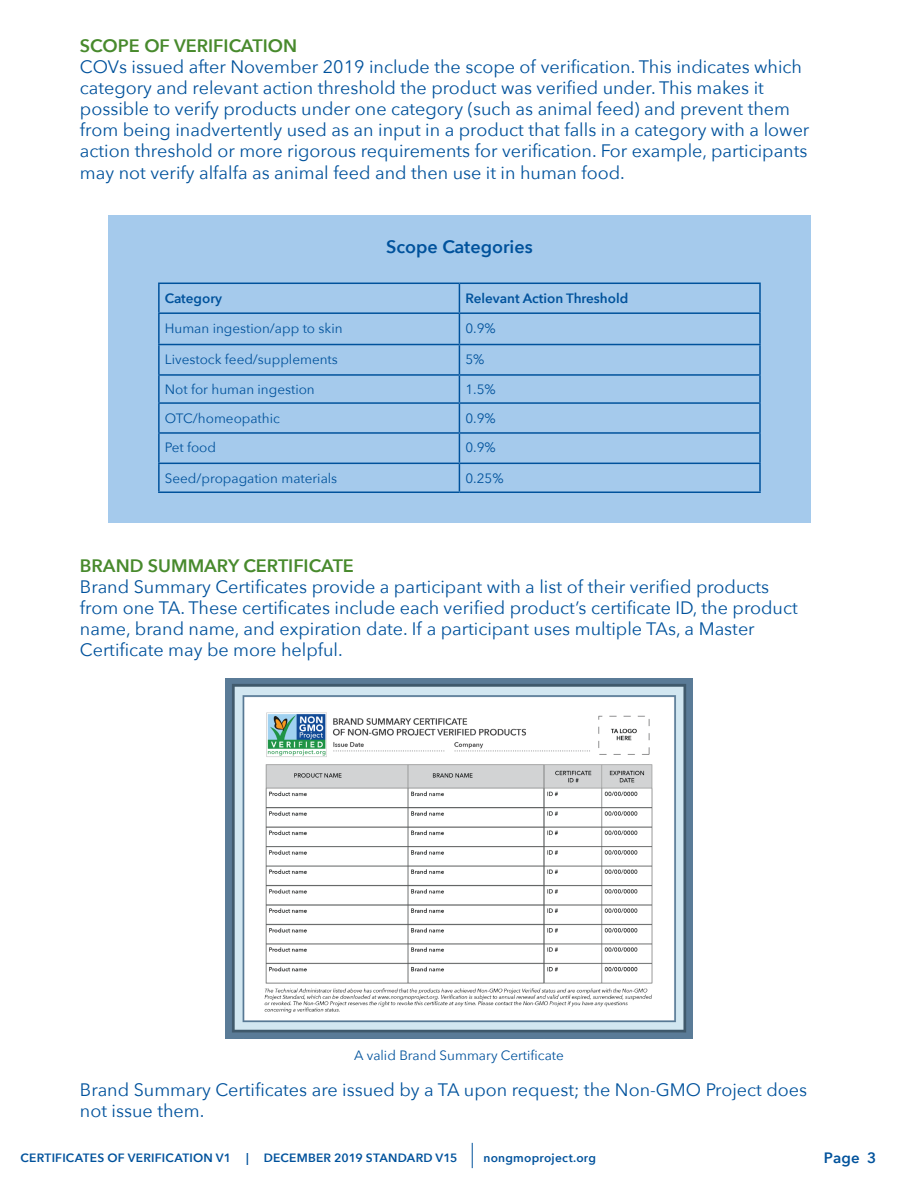
<style>
.page{position:relative;width:918px;height:1188px;background:#fff}
.page>*{position:absolute;margin:0;border:0;box-sizing:border-box;transform-origin:0 0}
.t1{font:18px/21.1px "Avenir Next";color:#00529c}
.t2{font:600 18px "Avenir Next";color:#488a2d}
.t3{font:600 18px "Avenir Next";color:#00529c}
.t4{font:600 15px "Avenir Next";color:#00529c}
.t5{font:13.5px "Avenir Next";color:#00529c}
.t6{font:600 13.5px "Avenir Next";color:#00529c}
.t7{font:600 12px "Avenir Next";letter-spacing:.02em;color:#00529c}
</style>
<div class="page">
<div style="left:108px;top:215px;width:702px;height:308px;background:#a5caec"></div>
<hr style="left:158px;top:283px;width:301px;height:1px;background:#00529c">
<hr style="left:158px;top:284px;width:2px;height:28px;background:#00529c">
<hr style="left:459px;top:283px;width:302px;height:1px;background:#00529c">
<svg style="left:459px;top:284px;width:1px;height:28px"></svg>
<hr style="left:759px;top:284px;width:2px;height:28px;background:#00529c">
<hr style="left:158px;top:312px;width:301px;height:2px;background:#00529c">
<hr style="left:158px;top:314px;width:2px;height:30px;background:#00529c">
<hr style="left:459px;top:312px;width:302px;height:2px;background:#00529c">
<hr style="left:459px;top:314px;width:1px;height:30px;background:#00529c">
<hr style="left:759px;top:314px;width:2px;height:30px;background:#00529c">
<hr style="left:158px;top:344px;width:301px;height:1px;background:#00529c">
<hr style="left:158px;top:345px;width:2px;height:29px;background:#00529c">
<hr style="left:459px;top:344px;width:302px;height:1px;background:#00529c">
<hr style="left:759px;top:345px;width:2px;height:29px;background:#00529c">
<hr style="left:158px;top:374px;width:301px;height:2px;background:#00529c">
<hr style="left:158px;top:376px;width:2px;height:26px;background:#00529c">
<hr style="left:459px;top:374px;width:302px;height:2px;background:#00529c">
<hr style="left:759px;top:376px;width:2px;height:26px;background:#00529c">
<hr style="left:158px;top:402px;width:301px;height:2px;background:#00529c">
<hr style="left:158px;top:404px;width:2px;height:28px;background:#00529c">
<hr style="left:459px;top:402px;width:302px;height:2px;background:#00529c">
<hr style="left:759px;top:404px;width:2px;height:28px;background:#00529c">
<hr style="left:158px;top:432px;width:301px;height:2px;background:#00529c">
<hr style="left:158px;top:434px;width:2px;height:29px;background:#00529c">
<hr style="left:459px;top:432px;width:302px;height:2px;background:#00529c">
<hr style="left:759px;top:434px;width:2px;height:29px;background:#00529c">
<hr style="left:158px;top:463px;width:301px;height:1px;background:#00529c">
<hr style="left:158px;top:464px;width:2px;height:28px;background:#00529c">
<hr style="left:459px;top:463px;width:302px;height:1px;background:#00529c">
<svg style="left:459px;top:345px;width:1px;height:147px"></svg>
<hr style="left:759px;top:464px;width:2px;height:28px;background:#00529c">
<hr style="left:158px;top:492px;width:301px;height:1px;background:#00529c">
<hr style="left:459px;top:492px;width:302px;height:1px;background:#00529c">
<img style="left:225px;top:679px;width:468px;height:359px">
<svg style="left:472px;top:1143px;width:1px;height:25px"></svg>
<p class="t2" style="left:80px;top:30px;width:219px">SCOPE OF VERIFICATION</p>
<p class="t1" style="left:80px;top:55px;width:731px">COVs issued after November 2019 include the scope of verification. This indicates which category and relevant action threshold the product was verified under. This makes it possible to verify products under one category (such as animal feed) and prevent them from being inadvertently used as an input in a product that falls in a category with a lower action threshold or more rigorous requirements for verification. For example, participants may not verify alfalfa as animal feed and then use it in human food.</p>
<p class="t3" style="left:386px;top:231px;width:148px">Scope Categories</p>
<p class="t6" style="left:165px;top:286px;width:59px">Category</p>
<p class="t6" style="left:465px;top:286px;width:164px">Relevant Action Threshold</p>
<p class="t5" style="left:165px;top:317px;width:179px">Human ingestion/app to skin</p>
<p class="t5" style="left:465px;top:317px;width:32px">0.9%</p>
<p class="t5" style="left:165px;top:348px;width:174px">Livestock feed/supplements</p>
<p class="t5" style="left:465px;top:348px;width:21px">5%</p>
<p class="t5" style="left:165px;top:378px;width:151px">Not for human ingestion</p>
<p class="t5" style="left:465px;top:378px;width:32px">1.5%</p>
<p class="t5" style="left:165px;top:406px;width:117px">OTC/homeopathic</p>
<p class="t5" style="left:465px;top:406px;width:32px">0.9%</p>
<p class="t5" style="left:165px;top:436px;width:53px">Pet food</p>
<p class="t5" style="left:465px;top:436px;width:32px">0.9%</p>
<p class="t5" style="left:165px;top:467px;width:174px">Seed/propagation materials</p>
<p class="t5" style="left:465px;top:467px;width:40px">0.25%</p>
<p class="t2" style="left:80px;top:550px;width:275px">BRAND SUMMARY CERTIFICATE</p>
<p class="t1" style="left:80px;top:575px;width:719px">Brand Summary Certificates provide a participant with a list of their verified products from one TA. These certificates include each verified product’s certificate ID, the product name, brand name, and expiration date. If a participant uses multiple TAs, a Master Certificate may be more helpful.</p>
<p class="t5" style="left:354px;top:1043px;width:211px">A valid Brand Summary Certificate</p>
<p class="t1" style="left:80px;top:1078px;width:729px">Brand Summary Certificates are issued by a TA upon request; the Non-GMO Project does not issue them.</p>
<p class="t7" style="left:21px;top:1147px;width:212px">CERTIFICATES OF VERIFICATION V1</p>
<p class="t7" style="left:246px;top:1147px;width:4px">|</p>
<p class="t7" style="left:264px;top:1147px;width:195px">DECEMBER 2019 STANDARD V15</p>
<p class="t7" style="left:483px;top:1147px;width:114px">nongmoproject.org</p>
<p class="t4" style="left:824px;top:1145px;width:54px">Page 3</p>
</div>
